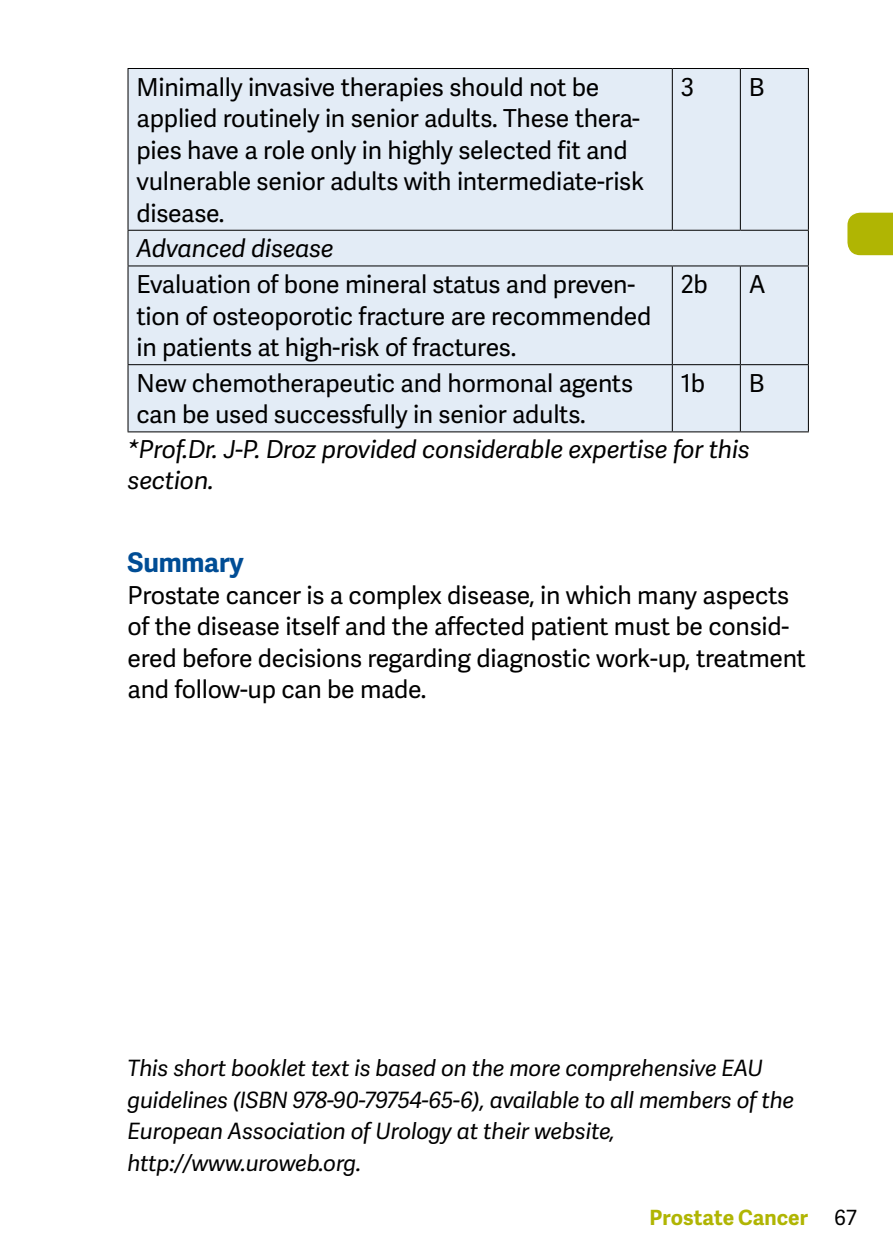
<style>
.page{position:relative;width:893px;height:1259px;background:#fff}
.page>*{position:absolute;margin:0;border:0;box-sizing:border-box;transform-origin:0 0}
.t1{font:700 27px "Adelle Sans";letter-spacing:-.01em;color:#004d95}
.t2{font:24.6px/31.5px "Adelle Sans";letter-spacing:-.01em;color:#000}
.t3{font:italic 24.6px/31.5px "Adelle Sans";letter-spacing:-.01em;color:#000}
.t4{font:italic 22.5px/31.5px "Adelle Sans";letter-spacing:-.01em;color:#000}
.t5{font:700 21px "Adelle Sans";color:#b0b503}
.t6{font:21px "Adelle Sans";color:#000}
</style>
<div class="page">
<div style="left:847px;top:213px;width:46px;height:42px;background:#b0b503"></div>
<div style="left:129px;top:69px;width:679px;height:362px;background:#e3ecf6"></div>
<hr style="left:128px;top:68px;width:544px;height:1px;background:#000">
<hr style="left:127px;top:69px;width:2px;height:161px;background:#000">
<hr style="left:672px;top:68px;width:68px;height:1px;background:#000">
<hr style="left:672px;top:69px;width:1px;height:161px;background:#000">
<hr style="left:740px;top:68px;width:69px;height:1px;background:#000">
<hr style="left:740px;top:69px;width:1px;height:161px;background:#000">
<hr style="left:808px;top:69px;width:1px;height:161px;background:#000">
<hr style="left:128px;top:230px;width:544px;height:1px;background:#000">
<hr style="left:127px;top:231px;width:2px;height:34px;background:#000">
<hr style="left:672px;top:230px;width:68px;height:1px;background:#000">
<hr style="left:740px;top:230px;width:69px;height:1px;background:#000">
<hr style="left:808px;top:231px;width:1px;height:34px;background:#000">
<hr style="left:128px;top:265px;width:544px;height:1px;background:#000">
<hr style="left:127px;top:266px;width:2px;height:98px;background:#000">
<hr style="left:672px;top:265px;width:68px;height:1px;background:#000">
<hr style="left:672px;top:266px;width:1px;height:98px;background:#000">
<hr style="left:740px;top:265px;width:69px;height:1px;background:#000">
<hr style="left:740px;top:266px;width:1px;height:98px;background:#000">
<hr style="left:808px;top:266px;width:1px;height:98px;background:#000">
<hr style="left:128px;top:364px;width:544px;height:1px;background:#000">
<hr style="left:127px;top:365px;width:2px;height:66px;background:#000">
<hr style="left:672px;top:364px;width:68px;height:1px;background:#000">
<hr style="left:672px;top:365px;width:1px;height:66px;background:#000">
<hr style="left:740px;top:364px;width:69px;height:1px;background:#000">
<hr style="left:740px;top:365px;width:1px;height:66px;background:#000">
<hr style="left:808px;top:365px;width:1px;height:66px;background:#000">
<hr style="left:128px;top:431px;width:544px;height:1px;background:#000">
<hr style="left:672px;top:431px;width:68px;height:1px;background:#000">
<hr style="left:740px;top:431px;width:69px;height:1px;background:#000">
<p class="t2" style="left:137px;top:70px;width:509px">Minimally invasive therapies should not be applied routinely in senior adults. These thera&shy;pies have a role only in highly selected fit and vulnerable senior adults with intermediate-risk disease.</p>
<p class="t2" style="left:681px;top:70px;width:15px">3</p>
<p class="t2" style="left:749px;top:70px;width:17px">B</p>
<p class="t3" style="left:137px;top:232px;width:199px">Advanced disease</p>
<p class="t2" style="left:137px;top:268px;width:516px">Evaluation of bone mineral status and preven&shy;tion of osteoporotic fracture are recommended in patients at high-risk of fractures.</p>
<p class="t2" style="left:681px;top:268px;width:29px">2b</p>
<p class="t2" style="left:749px;top:268px;width:19px">A</p>
<p class="t2" style="left:137px;top:367px;width:498px">New chemotherapeutic and hormonal agents can be used successfully in senior adults.</p>
<p class="t2" style="left:681px;top:367px;width:26px">1b</p>
<p class="t2" style="left:749px;top:367px;width:17px">B</p>
<p class="t3" style="left:128px;top:432px;width:624px">*Prof.Dr. J-P. Droz provided considerable expertise for this section.</p>
<p class="t1" style="left:128px;top:543px;width:118px">Summary</p>
<p class="t2" style="left:128px;top:578px;width:680px">Prostate cancer is a complex disease, in which many aspects of the disease itself and the affected patient must be consid&shy;ered before decisions regarding diagnostic work-up, treatment and follow-up can be made.</p>
<p class="t4" style="left:128px;top:1052px;width:668px">This short booklet text is based on the more comprehensive EAU guidelines (ISBN 978-90-79754-65-6), available to all members of the European Association of Urology at their website, http://www.uroweb.org.</p>
<p class="t5" style="left:649px;top:1202px;width:160px">Prostate Cancer</p>
<p class="t6" style="left:834px;top:1202px;width:24px">67</p>
</div>
